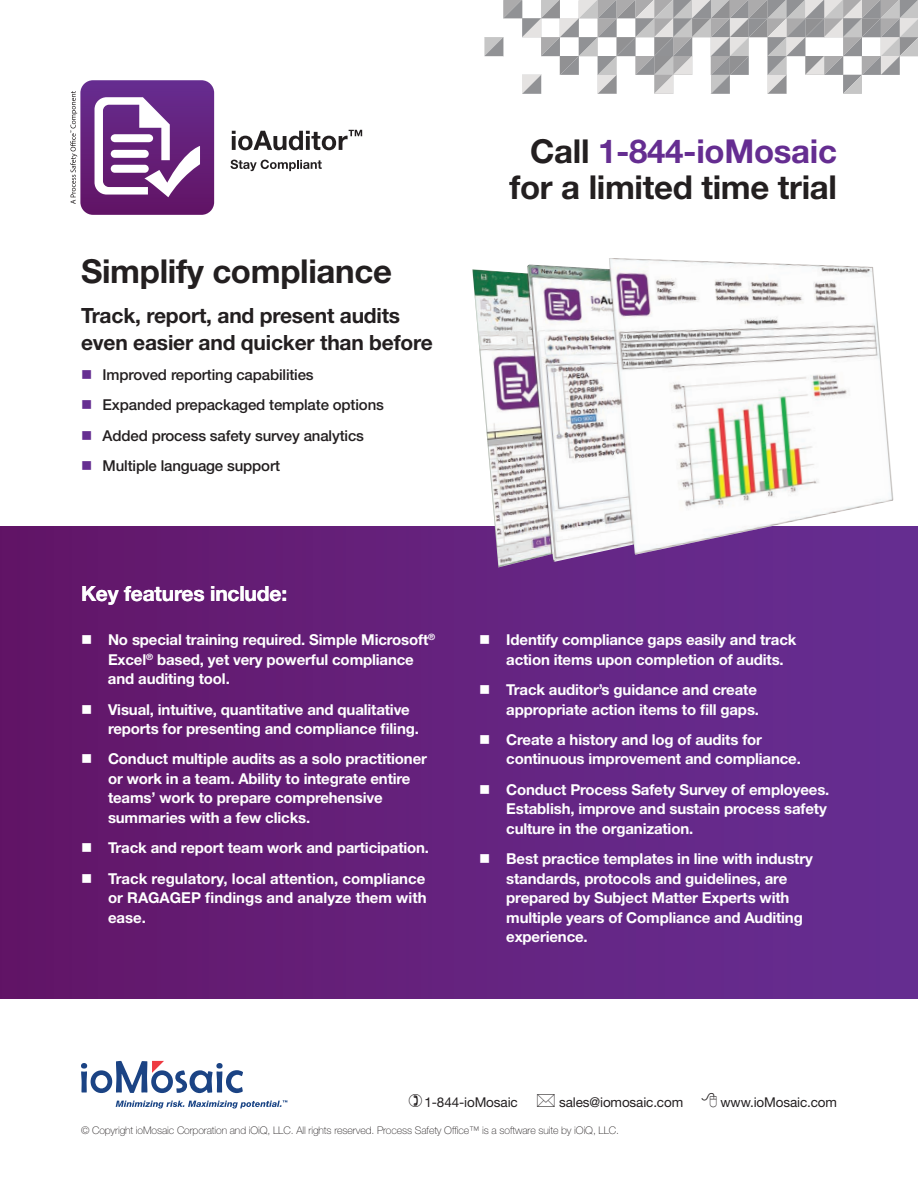
<style>
.page{position:relative;width:918px;height:1188px;background:#fff}
.page>*{position:absolute;margin:0;border:0;box-sizing:border-box;transform-origin:0 0}
.t1{font:700 33px/36px "Helvetica Neue LT Std";letter-spacing:-.01em;color:#231f20;text-align:right}
.Highlight{font:700 21px/27px "Helvetica Neue LT Std";letter-spacing:-.01em;color:#231f20}
.Subheading_White{font:700 21px "Helvetica Neue LT Std";letter-spacing:-.01em;color:#fff}
.t2{font:700 15px/19.5px "Helvetica Neue LT Std";letter-spacing:-.01em;color:#fff}
.t3{font:500 15px "Helvetica Neue LT Std";letter-spacing:-.01em;color:#231f20}
.Body{font:13.5px "Helvetica Neue LT Std";letter-spacing:-.01em;color:#231f20}
.Body-2{font:100 10.5px "Helvetica Neue LT Std";letter-spacing:-.01em;color:#231f20}
.s1{color:#652d91}
</style>
<div class="page">
<svg style="left:232px;top:130px;width:130px;height:20px"></svg>
<svg style="left:231px;top:160px;width:91px;height:11px"></svg>
<svg style="left:70px;top:80px;width:144px;height:135px"></svg>
<div style="left:0;top:526px;width:918px;height:473px;background:linear-gradient(to right,#631568,#662f94)"></div>
<svg style="left:484px;top:0;width:434px;height:94px"></svg>
<img style="left:472px;top:258px;width:422px;height:309px">
<svg style="left:81px;top:1061px;width:162px;height:32px"></svg>
<svg style="left:116px;top:1100px;width:171px;height:8px"></svg>
<svg style="left:82px;top:635px;width:9px;height:9px"></svg>
<svg style="left:82px;top:705px;width:9px;height:9px"></svg>
<svg style="left:82px;top:755px;width:9px;height:8px"></svg>
<svg style="left:82px;top:843px;width:9px;height:9px"></svg>
<svg style="left:82px;top:874px;width:9px;height:8px"></svg>
<svg style="left:481px;top:635px;width:8px;height:9px"></svg>
<svg style="left:481px;top:685px;width:8px;height:9px"></svg>
<svg style="left:481px;top:735px;width:8px;height:9px"></svg>
<svg style="left:481px;top:785px;width:8px;height:9px"></svg>
<svg style="left:481px;top:854px;width:8px;height:9px"></svg>
<p class="t1" style="left:81px;top:252px;width:312px">Simplify compliance</p>
<p class="Highlight" style="left:81px;top:301px;width:353px">Track, report, and present audits even easier and quicker than before</p>
<p class="t3" style="left:103px;top:366px;width:213px">Improved reporting capabilities</p>
<p class="t3" style="left:103px;top:396px;width:283px">Expanded prepackaged template options</p>
<p class="t3" style="left:103px;top:426px;width:263px">Added process safety survey analytics</p>
<p class="t3" style="left:103px;top:457px;width:179px">Multiple language support</p>
<p class="Subheading_White" style="left:81px;top:581px;width:208px">Key features include:</p>
<p class="t2" style="left:108px;top:630px;width:329px">No special training required. Simple Microsoft<sup>®<br></sup>Excel<sup>®</sup> based, yet very powerful compliance and auditing tool.</p>
<p class="t2" style="left:108px;top:699px;width:312px">Visual, intuitive, quantitative and qualitative reports for presenting and compliance filing.</p>
<p class="t2" style="left:108px;top:749px;width:320px">Conduct multiple audits as a solo practitioner or work in a team. Ability to integrate entire teams’ work to prepare comprehensive summaries with a few clicks.</p>
<p class="t2" style="left:108px;top:838px;width:323px">Track and report team work and participation.</p>
<p class="t2" style="left:108px;top:868px;width:320px;text-align:justify">Track regulatory, local attention, compliance or RAGAGEP findings and analyze them with ease.</p>
<p class="t1" style="left:509px;top:132px;width:329px">Call <span class="s1">1-844-ioMosaic </span>for a limited time trial</p>
<p class="t2" style="left:506px;top:630px;width:292px">Identify compliance gaps easily and track action items upon completion of audits.</p>
<p class="t2" style="left:506px;top:680px;width:254px">Track auditor’s guidance and create appropriate action items to fill gaps.</p>
<p class="t2" style="left:506px;top:730px;width:296px">Create a history and log of audits for continuous improvement and compliance.</p>
<p class="t2" style="left:506px;top:779px;width:325px">Conduct Process Safety Survey of employees.<br>Establish, improve and sustain process safety culture in the organization.</p>
<p class="t2" style="left:506px;top:849px;width:308px">Best practice templates in line with industry standards, protocols and guidelines, are prepared by Subject Matter Experts with multiple years of Compliance and Auditing experience.</p>
<p class="Body" style="left:425px;top:1094px;width:95px">1-844-ioMosaic</p>
<p class="Body" style="left:559px;top:1094px;width:126px">sales@iomosaic.com</p>
<p class="Body" style="left:721px;top:1094px;width:118px">www.ioMosaic.com</p>
<p class="Body-2" style="left:81px;top:1124px;width:540px">© Copyright ioMosaic Corporation and iOiQ, LLC. All rights reserved. Process Safety Office™ is a software suite by iOiQ, LLC.</p>
</div>
